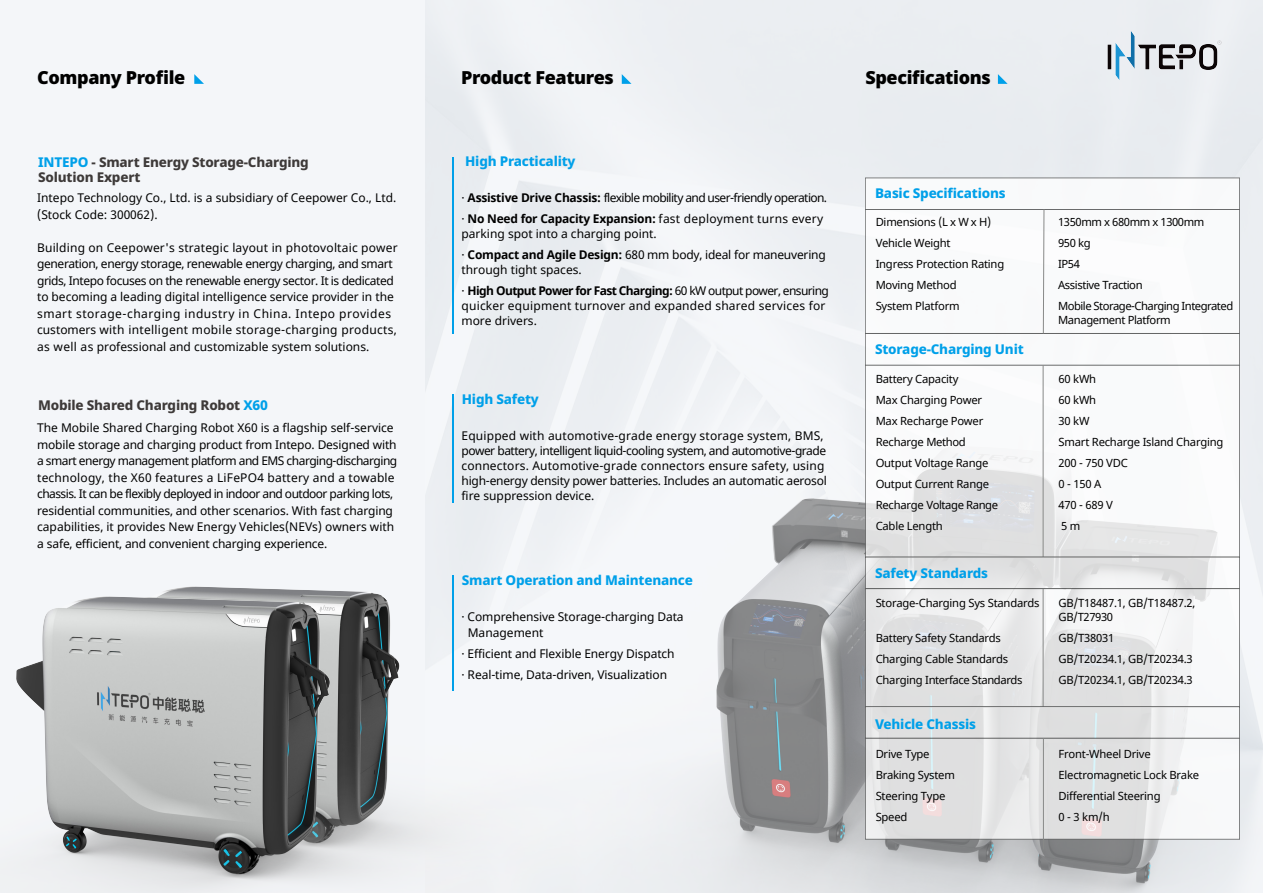
<style>
.page{position:relative;width:1263px;height:893px;background:#fff}
.page>*{position:absolute;margin:0;border:0;box-sizing:border-box;transform-origin:0 0}
.t1{font:900 18px "Noto Sans";letter-spacing:-.02em;color:#000}
.t2{font:800 13.5px "Noto Sans";letter-spacing:-.015em;color:#00a0e9}
.t3{font:800 13.5px/15px "Noto Sans";letter-spacing:-.015em;color:#3e3a39}
.t4{font:12px/16.5px "Noto Sans";letter-spacing:-.005em;color:#000}
.t5{font:12px/21px "Noto Sans";letter-spacing:-.05em;color:#000}
.t6{font:12px/15px "Noto Sans";letter-spacing:.015em;color:#000}
.t7{font:11.25px/21px "Noto Sans";letter-spacing:-.02em;color:#000}
.s1{color:#00a0e9}
.s2{font-weight:700}
</style>
<div class="page">
<div style="left:424px;top:0;width:839px;height:893px;background:#ebeef2"></div>
<img style="left:452px;top:309px;width:811px;height:584px">
<div style="left:0;top:0;width:424px;height:893px;background:#f4f6f9"></div>
<div style="left:865px;top:209px;width:374px;height:125px;background:#fff"></div>
<div style="left:865px;top:178px;width:374px;height:32px;background:#fff;border:1px solid #5a5b5b"></div>
<div style="left:865px;top:333px;width:374px;height:32px;background:#fff;border:1px solid #5a5b5b"></div>
<svg style="left:865px;top:365px;width:374px;height:192px;fill:#f9fafb"></svg>
<svg style="left:1043px;top:209px;width:1px;height:125px"></svg>
<hr style="left:1043px;top:365px;width:1px;height:193px;background:#888988">
<svg style="left:865px;top:589px;width:374px;height:117px;fill:#e7e7e8"></svg>
<hr style="left:1043px;top:589px;width:1px;height:118px;background:#888988">
<svg style="left:865px;top:706px;width:374px;height:32px;fill:#dfdfe0"></svg>
<svg style="left:865px;top:738px;width:374px;height:101px;fill:#e0e0e0"></svg>
<hr style="left:1043px;top:738px;width:1px;height:111px;background:#888988">
<hr style="left:452px;top:157px;width:1px;height:176px;background:#00a0e9">
<div style="left:453px;top:490px;width:194px;height:403px;background:#f5f6f8"></div>
<img style="left:16px;top:492px;width:583px;height:401px">
<svg style="left:194px;top:74px;width:10px;height:10px"></svg>
<svg style="left:622px;top:74px;width:9px;height:10px"></svg>
<svg style="left:998px;top:74px;width:10px;height:10px"></svg>
<hr style="left:452px;top:395px;width:1px;height:108px;background:#00a0e9">
<hr style="left:452px;top:575px;width:1px;height:116px;background:#00a0e9">
<img style="left:1107px;top:31px;width:114px;height:49px">
<svg style="left:865px;top:557px;width:374px;height:32px;fill:#e0e1e1"></svg>
<h1 class="t1" style="left:37px;top:64px;width:150px">Company Profile</h1>
<h1 class="t1" style="left:461px;top:64px;width:154px">Product Features</h1>
<h1 class="t1" style="left:865px;top:64px;width:127px">Specifications</h1>
<p class="t3" style="left:38px;top:154px;width:272px"><span class="s1">INTEPO</span> - Smart Energy Storage-Charging<br>Solution Expert</p>
<p class="t2" style="left:465px;top:151px;width:112px">High Practicality</p>
<p class="t4" style="left:37px;top:190px;width:361px">Intepo Technology Co., Ltd. is a subsidiary of Ceepower Co., Ltd. (Stock Code: 300062).</p>
<p class="t4" style="left:37px;top:239px;width:362px">Building on Ceepower's strategic layout in photovoltaic power generation, energy storage, renewable energy charging, and smart grids, Intepo focuses on the renewable energy sector. It is dedicated to becoming a leading digital intelligence service provider in the smart storage-charging industry in China. Intepo provides customers with intelligent mobile storage-charging products, as well as professional and customizable system solutions.</p>
<p class="t3" style="left:38px;top:398px;width:231px">Mobile Shared Charging Robot <span class="s1">X60</span></p>
<p class="t4" style="left:37px;top:420px;width:362px">The Mobile Shared Charging Robot X60 is a flagship self-service mobile storage and charging product from Intepo. Designed with a smart energy management platform and EMS charging-discharging technology, the X60 features a LiFePO4 battery and a towable chassis. It can be flexibly deployed in indoor and outdoor parking lots, residential communities, and other scenarios. With fast charging capabilities, it provides New Energy Vehicles(NEVs) owners with a safe, efficient, and convenient charging experience.</p>
<p class="t5" style="left:461px;top:188px;width:367px">· <span class="s2">Assistive Drive Chassis:</span> flexible mobility and user-friendly operation. · <span class="s2">No Need for Capacity Expansion:</span> fast deployment turns every</p>
<p class="t4" style="left:461px;top:224px;width:366px;line-height:21px">parking spot into a charging point.<br>· <span class="s2">Compact and Agile Design:</span> 680 mm body, ideal for maneuvering</p>
<p class="t4" style="left:461px;top:260px;width:369px;line-height:21px">through tight spaces.<br>· <span class="s2">High Output Power for Fast Charging:</span> 60 kW output power, ensuring</p>
<p class="t6" style="left:461px;top:299px;width:365px">quicker equipment turnover and expanded shared services for more drivers.</p>
<p class="t2" style="left:462px;top:389px;width:78px">High Safety</p>
<p class="t4" style="left:461px;top:428px;width:367px;line-height:15px">Equipped with automotive-grade energy storage system, BMS, power battery, intelligent liquid-cooling system, and automotive-grade connectors. Automotive-grade connectors ensure safety, using high-energy density power batteries. Includes an automatic aerosol fire suppression device.</p>
<p class="t2" style="left:462px;top:570px;width:233px">Smart Operation and Maintenance</p>
<p class="t4" style="left:468px;top:608px;width:217px;text-indent:-6px">· Comprehensive Storage-charging Data<br>Management</p>
<p class="t4" style="left:461px;top:644px;width:215px;line-height:21px">· Efficient and Flexible Energy Dispatch · Real-time, Data-driven, Visualization</p>
<p class="t2" style="left:875px;top:183px;width:132px">Basic Specifications</p>
<p class="t7" style="left:876px;top:212px;width:130px">Dimensions (L x W x H)<br>Vehicle Weight<br>Ingress Protection Rating<br>Moving Method<br>System Platform</p>
<p class="t7" style="left:1058px;top:212px;width:177px">1350mm x 680mm x 1300mm<br>950 kg<br>IP54<br>Assistive Traction<br>Mobile Storage-Charging Integrated</p>
<p class="t7" style="left:1058px;top:309px;width:114px">Management Platform</p>
<p class="t2" style="left:875px;top:339px;width:150px">Storage-Charging Unit</p>
<p class="t7" style="left:876px;top:369px;width:124px">Battery Capacity<br>Max Charging Power<br>Max Recharge Power<br>Recharge Method<br>Output Voltage Range<br>Output Current Range<br>Recharge Voltage Range<br>Cable Length</p>
<p class="t7" style="left:1058px;top:369px;width:166px">60 kWh<br>60 kWh<br>30 kW<br>Smart Recharge Island Charging<br>200 - 750 VDC<br>0 - 150 A<br>470 - 689 V<br>5 m</p>
<p class="t2" style="left:875px;top:563px;width:114px">Safety Standards</p>
<p class="t7" style="left:876px;top:593px;width:165px">Storage-Charging Sys Standards</p>
<p class="t7" style="left:876px;top:628px;width:148px">Battery Safety Standards<br>Charging Cable Standards<br>Charging Interface Standards</p>
<p class="t2" style="left:875px;top:714px;width:102px">Vehicle Chassis</p>
<p class="t7" style="left:1058px;top:597px;width:138px;line-height:13.5px">GB/T18487.1, GB/T18487.2,<br>GB/T27930</p>
<p class="t7" style="left:1058px;top:628px;width:136px">GB/T38031<br>GB/T20234.1, GB/T20234.3<br>GB/T20234.1, GB/T20234.3</p>
<p class="t7" style="left:876px;top:743px;width:81px">Drive Type<br>Braking System<br>Steering Type<br>Speed</p>
<p class="t7" style="left:1058px;top:743px;width:142px">Front-Wheel Drive<br>Electromagnetic Lock Brake<br>Differential Steering<br>0 - 3 km/h</p>
</div>
